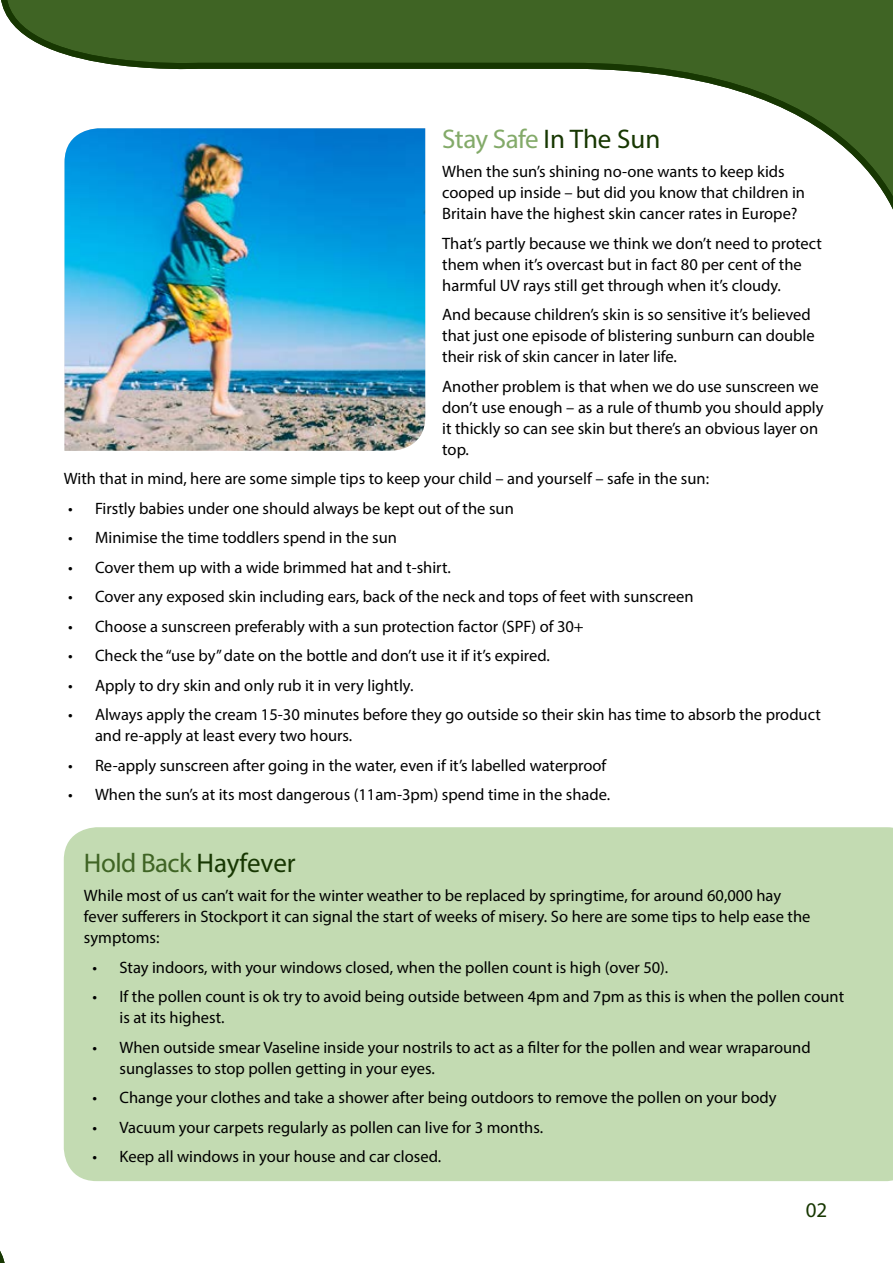
<style>
.page{position:relative;width:893px;height:1263px;background:#fff}
.page>*{position:absolute;margin:0;border:0;box-sizing:border-box;transform-origin:0 0}
.t1{font:27px "Myriad Pro";letter-spacing:-.015em;color:#83aa69}
.t2{font:27px "Myriad Pro";letter-spacing:-.015em;color:#3f6424}
.t3{font:21px "Myriad Pro";color:#173702}
.t4{font:16.5px/21px "Myriad Pro";color:#000}
.s1{color:#173702}
</style>
<div class="page">
<hr style="left:0;top:0;width:1px;height:1263px;background:#bcd7a9">
<img style="left:65px;top:253px;width:360px;height:198px">
<svg style="left:0;top:0;width:893px;height:253px"></svg>
<svg style="left:0;top:1012px;width:5px;height:251px"></svg>
<div style="left:64px;top:827px;width:829px;height:354px;background:#c3dbb2"></div>
<h1 class="t1" style="left:442px;top:122px;width:220px">Stay Safe <span class="s1">In The Sun</span></h1>
<p class="t4" style="left:442px;top:161px;width:364px">When the sun’s shining no-one wants to keep kids cooped up inside – but did you know that children in<br>Britain have the highest skin cancer rates in Europe?</p>
<p class="t4" style="left:442px;top:233px;width:381px">That’s partly because we think we don’t need to protect them when it’s overcast but in fact 80 per cent of the harmful UV rays still get through when it’s cloudy.</p>
<p class="t4" style="left:442px;top:304px;width:374px">And because children’s skin is so sensitive it’s believed that just one episode of blistering sunburn can double their risk of skin cancer in later life.</p>
<p class="t4" style="left:442px;top:376px;width:383px">Another problem is that when we do use sunscreen we don’t use enough – as a rule of thumb you should apply it thickly so can see skin but there’s an obvious layer on top.</p>
<p class="t4" style="left:64px;top:468px;width:647px">With that in mind, here are some simple tips to keep your child – and yourself – safe in the sun:</p>
<p class="t4" style="left:68px;top:498px;width:447px">• Firstly babies under one should always be kept out of the sun</p>
<p class="t4" style="left:68px;top:527px;width:330px">• Minimise the time toddlers spend in the sun</p>
<p class="t4" style="left:68px;top:557px;width:384px">• Cover them up with a wide brimmed hat and t-shirt.</p>
<p class="t4" style="left:68px;top:586px;width:627px">• Cover any exposed skin including ears, back of the neck and tops of feet with sunscreen</p>
<p class="t4" style="left:68px;top:616px;width:517px">• Choose a sunscreen preferably with a sun protection factor (SPF) of 30+</p>
<p class="t4" style="left:68px;top:645px;width:483px">• Check the “use by” date on the bottle and don’t use it if it’s expired.</p>
<p class="t4" style="left:68px;top:675px;width:347px">• Apply to dry skin and only rub it in very lightly.</p>
<p class="t4" style="left:95px;top:704px;width:727px;text-indent:-27px">• Always apply the cream 15-30 minutes before they go outside so their skin has time to absorb the product and re-apply at least every two hours.</p>
<p class="t4" style="left:68px;top:755px;width:540px">• Re-apply sunscreen after going in the water, even if it’s labelled waterproof</p>
<p class="t4" style="left:68px;top:784px;width:544px">• When the sun’s at its most dangerous (11am-3pm) spend time in the shade.</p>
<h1 class="t2" style="left:84px;top:846px;width:213px">Hold Back <span class="s1">Hayfever</span></h1>
<p class="t4" style="left:84px;top:885px;width:728px">While most of us can’t wait for the winter weather to be replaced by springtime, for around 60,000 hay fever sufferers in Stockport it can signal the start of weeks of misery. So here are some tips to help ease the symptoms:</p>
<p class="t4" style="left:92px;top:956px;width:577px">• Stay indoors, with your windows closed, when the pollen count is high (over 50).</p>
<p class="t4" style="left:119px;top:986px;width:726px;text-indent:-27px">• If the pollen count is ok try to avoid being outside between 4pm and 7pm as this is when the pollen count is at its highest.</p>
<p class="t4" style="left:119px;top:1036px;width:693px;text-indent:-27px">• When outside smear Vaseline inside your nostrils to act as a filter for the pollen and wear wraparound sunglasses to stop pollen getting in your eyes.</p>
<p class="t4" style="left:92px;top:1087px;width:686px">• Change your clothes and take a shower after being outdoors to remove the pollen on your body</p>
<p class="t4" style="left:92px;top:1116px;width:452px">• Vacuum your carpets regularly as pollen can live for 3 months.</p>
<p class="t4" style="left:92px;top:1146px;width:350px">• Keep all windows in your house and car closed.</p>
<p class="t3" style="left:806px;top:1196px;width:23px">02</p>
</div>
